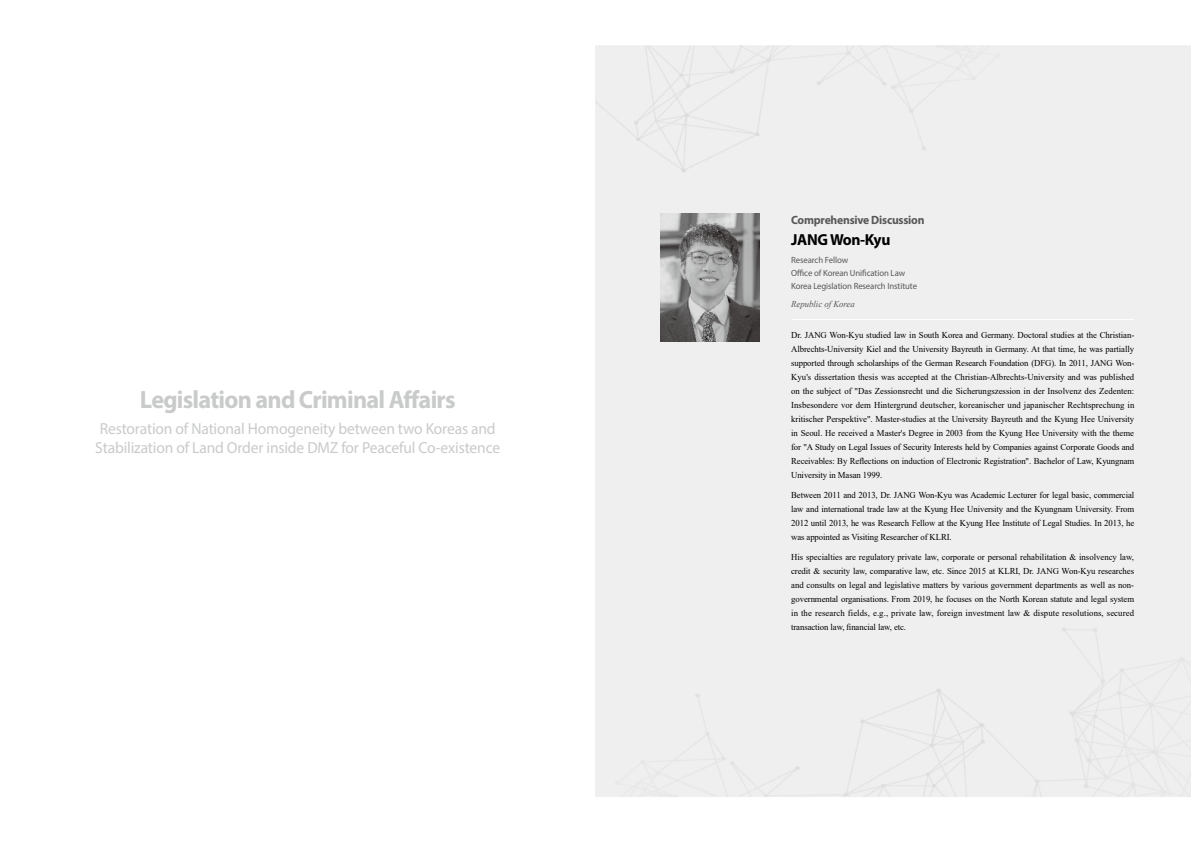
<style>
.page{position:relative;width:1191px;height:842px;background:#fff}
.page>*{position:absolute;margin:0;border:0;box-sizing:border-box;transform-origin:0 0}
.t1{font:700 25px "Myriad Pro";letter-spacing:-.03em;color:#c9caca}
.t2{font:16px/19px "Myriad Pro";letter-spacing:-.01em;color:#c9caca}
.t3{font:700 16px "Myriad Pro";letter-spacing:-.02em;color:#000}
.t4{font:700 12px "Myriad Pro";letter-spacing:-.02em;color:#595757}
.t5{font:9px/14px "Times New Roman";letter-spacing:-.01em;color:#000;text-align:justify}
.t6{font:9px/13px "Myriad Pro";letter-spacing:-.01em;color:#595757}
.t7{font:italic 9px "Times New Roman";color:#595757}
</style>
<div class="page">
<div style="left:595px;top:45px;width:596px;height:752px;background:#efefef"></div>
<img style="left:660px;top:214px;width:100px;height:127px">
<hr style="left:791px;top:319px;width:343px;height:1px;background:#fff">
<h1 class="t1" style="left:140px;top:383px;width:317px">Legislation and Criminal Affairs</h1>
<h2 class="t2" style="left:95px;top:418px;width:406px">Restoration of National Homogeneity between two Koreas and<br>Stabilization of Land Order inside DMZ for Peaceful Co-existence</h2>
<h3 class="t4" style="left:791px;top:212px;width:135px">Comprehensive Discussion</h3>
<h2 class="t3" style="left:791px;top:229px;width:101px">JANG Won-Kyu</h2>
<p class="t6" style="left:791px;top:254px;width:127px">Research Fellow<br>Office of Korean Unification Law<br>Korea Legislation Research Institute</p>
<p class="t7" style="left:791px;top:297px;width:65px">Republic of Korea</p>
<p class="t5" style="left:791px;top:328px;width:345px">Dr. JANG Won-Kyu studied law in South Korea and Germany. Doctoral studies at the Christian-Albrechts-University Kiel and the University Bayreuth in Germany. At that time, he was partially supported through scholarships of the German Research Foundation (DFG). In 2011, JANG Won-Kyu's dissertation thesis was accepted at the Christian-Albrechts-University and was published on the subject of "Das Zessionsrecht und die Sicherungszession in der Insolvenz des Zedenten:<br>Insbesondere vor dem Hintergrund deutscher, koreanischer und japanischer Rechtsprechung in kritischer Perspektive". Master-studies at the University Bayreuth and the Kyung Hee University in Seoul. He received a Master's Degree in 2003 from the Kyung Hee University with the theme for "A Study on Legal Issues of Security Interests held by Companies against Corporate Goods and Receivables: By Reflections on induction of Electronic Registration". Bachelor of Law, Kyungnam University in Masan 1999.</p>
<p class="t5" style="left:791px;top:488px;width:345px">Between 2011 and 2013, Dr. JANG Won-Kyu was Academic Lecturer for legal basic, commercial law and international trade law at the Kyung Hee University and the Kyungnam University. From 2012 until 2013, he was Research Fellow at the Kyung Hee Institute of Legal Studies. In 2013, he was appointed as Visiting Researcher of KLRI.</p>
<p class="t5" style="left:791px;top:549px;width:344px">His specialties are regulatory private law, corporate or personal rehabilitation &amp; insolvency law, credit &amp; security law, comparative law, etc. Since 2015 at KLRI, Dr. JANG Won-Kyu researches and consults on legal and legislative matters by various government departments as well as non&shy;governmental organisations. From 2019, he focuses on the North Korean statute and legal system in the research fields, e.g., private law, foreign investment law &amp; dispute resolutions, secured transaction law, financial law, etc.</p>
</div>
